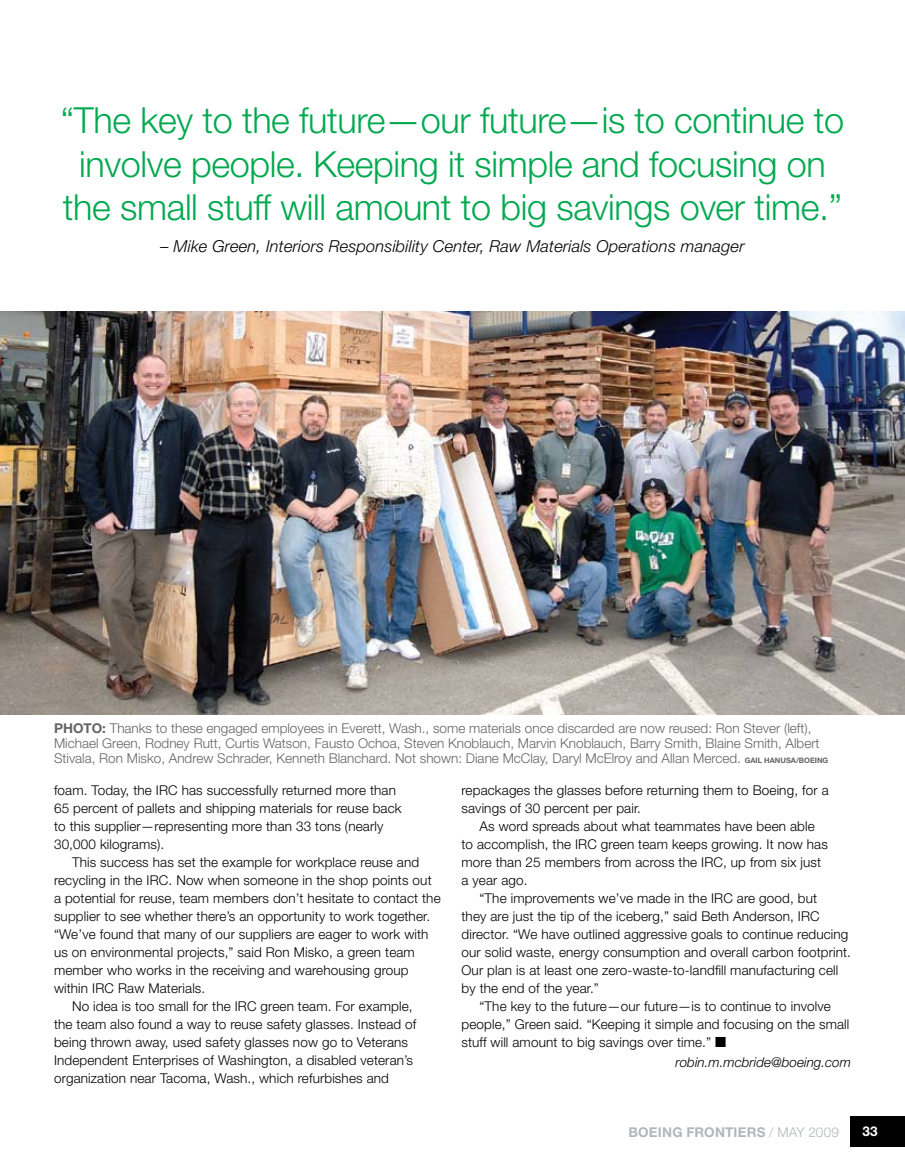
<style>
.page{position:relative;width:905px;height:1161px;background:#fff}
.page>*{position:absolute;margin:0;border:0;box-sizing:border-box;transform-origin:0 0}
.t1{font:300 36px/43.5px "Helvetica Neue";letter-spacing:-.01em;color:#00a94f;text-align:center}
.t2{font:italic 300 16.5px "Helvetica Neue";letter-spacing:.01em;color:#000}
.t3{font:300 13.5px/18px "Helvetica Neue";letter-spacing:.01em;color:#000}
.t4{font:300 13.5px/15px "Helvetica Neue";color:#636467}
.t5{font:italic 300 13.5px "Helvetica Neue";color:#000}
.t6{font:700 13.5px "Helvetica Neue";letter-spacing:.015em;color:#b0b7bb}
.t7{font:700 13.5px "Helvetica Neue";color:#fff}
.s1{font-weight:700}
.s2{font-weight:700;font-size:7.5px}
.s3{font-weight:300}
</style>
<div class="page">
<div style="left:850px;top:1116px;width:54px;height:31px;background:#000"></div>
<img style="left:0;top:312px;width:904px;height:402px">
<h1 class="t1" style="left:61px;top:98px;width:784px">“The key to the future—our future—is to continue to involve people. Keeping it simple and focusing on the small stuff will amount to big savings over time.”</h1>
<p class="t2" style="left:160px;top:236px;width:585px">– Mike Green, Interiors Responsibility Center, Raw Materials Operations manager</p>
<p class="t4" style="left:54px;top:720px;width:767px"><span class="s1">PHOTO:</span> Thanks to these engaged employees in Everett, Wash., some materials once discarded are now reused: Ron Stever (left),<br>Michael Green, Rodney Rutt, Curtis Watson, Fausto Ochoa, Steven Knoblauch, Marvin Knoblauch, Barry Smith, Blaine Smith, Albert<br>Stivala, Ron Misko, Andrew Schrader, Kenneth Blanchard. Not shown: Diane McClay, Daryl McElroy and Allan Merced. <span class="s2">GAIL HANUSA/BOEING</span></p>
<p class="t3" style="left:54px;top:781px;width:349px">foam. Today, the IRC has successfully returned more than 65 percent of pallets and shipping materials for reuse back to this supplier—representing more than 33 tons (nearly 30,000 kilograms).</p>
<p class="t3" style="left:72px;top:853px;width:349px">This success has set the example for workplace reuse and</p>
<p class="t3" style="left:54px;top:871px;width:379px">recycling in the IRC. Now when someone in the shop points out</p>
<p class="t3" style="left:54px;top:889px;width:388px">a potential for reuse, team members don’t hesitate to contact the</p>
<p class="t3" style="left:54px;top:907px;width:377px">supplier to see whether there’s an opportunity to work together.</p>
<p class="t3" style="left:54px;top:925px;width:376px">“We’ve found that many of our suppliers are eager to work with</p>
<p class="t3" style="left:54px;top:943px;width:362px">us on environmental projects,” said Ron Misko, a green team</p>
<p class="t3" style="left:54px;top:961px;width:356px">member who works in the receiving and warehousing group</p>
<p class="t3" style="left:54px;top:979px;width:153px">within IRC Raw Materials.</p>
<p class="t3" style="left:72px;top:997px;width:342px">No idea is too small for the IRC green team. For example,</p>
<p class="t3" style="left:54px;top:1015px;width:364px">the team also found a way to reuse safety glasses. Instead of</p>
<p class="t3" style="left:54px;top:1033px;width:355px">being thrown away, used safety glasses now go to Veterans</p>
<p class="t3" style="left:54px;top:1051px;width:360px">Independent Enterprises of Washington, a disabled veteran’s</p>
<p class="t3" style="left:54px;top:1069px;width:336px">organization near Tacoma, Wash., which refurbishes and</p>
<p class="t3" style="left:461px;top:781px;width:368px">repackages the glasses before returning them to Boeing, for a savings of 30 percent per pair.</p>
<p class="t3" style="left:461px;top:817px;width:368px;text-indent:18px">As word spreads about what teammates have been able to accomplish, the IRC green team keeps growing. It now has more than 25 members from across the IRC, up from six just a year ago.</p>
<p class="t3" style="left:461px;top:889px;width:391px;text-indent:18px">“The improvements we’ve made in the IRC are good, but<br>they are just the tip of the iceberg,” said Beth Anderson, IRC director. “We have outlined aggressive goals to continue reducing our solid waste, energy consumption and overall carbon footprint.<br>Our plan is at least one zero-waste-to-landfill manufacturing cell by the end of the year.”</p>
<p class="t3" style="left:461px;top:997px;width:389px;text-indent:18px">“The key to the future—our future—is to continue to involve people,” Green said. “Keeping it simple and focusing on the small stuff will amount to big savings over time.” ■</p>
<p class="t5" style="left:675px;top:1054px;width:177px">robin.m.mcbride@boeing.com</p>
<p class="t6" style="left:628px;top:1123px;width:212px">BOEING FRONTIERS <span class="s3">/ MAY 2009</span></p>
<p class="t7" style="left:862px;top:1123px;width:17px">33</p>
</div>
